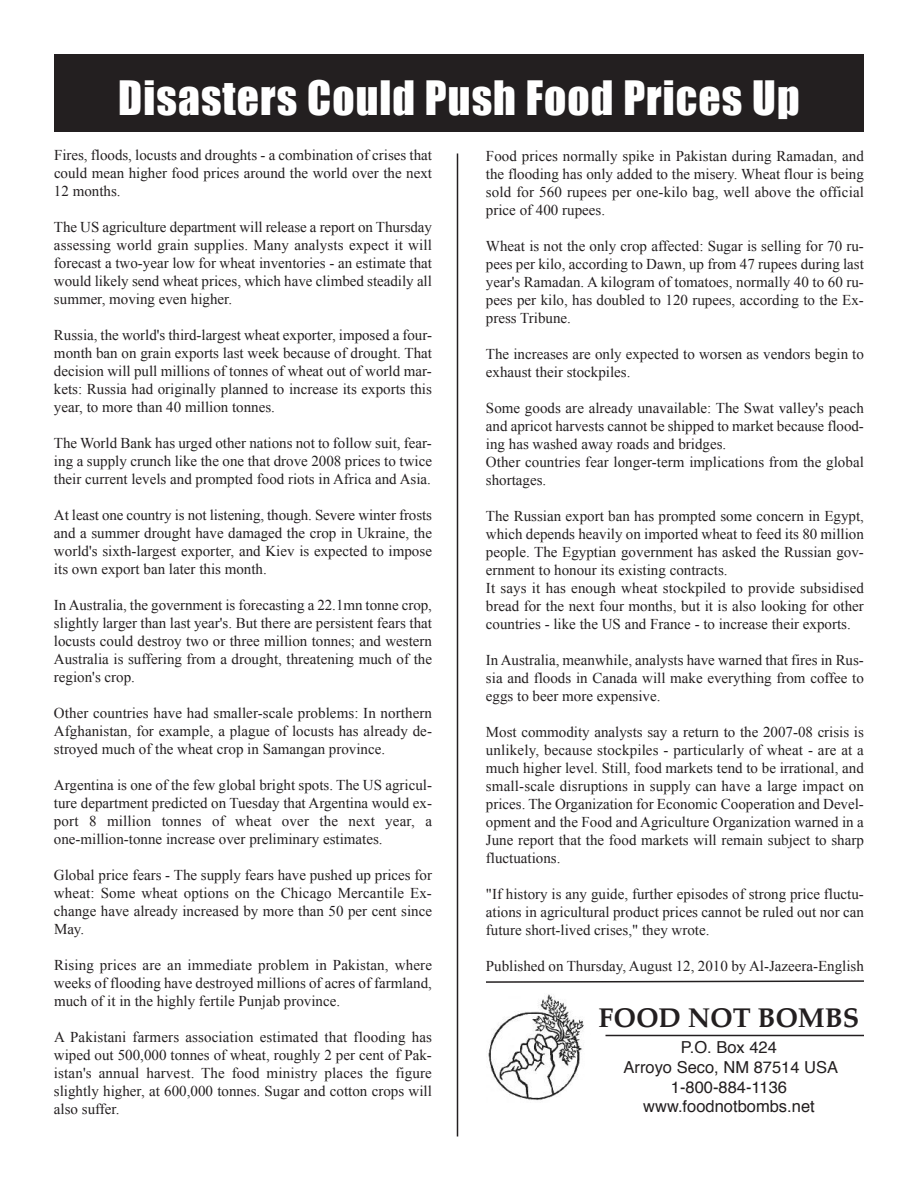
<style>
.page{position:relative;width:918px;height:1188px;background:#fff}
.page>*{position:absolute;margin:0;border:0;box-sizing:border-box;transform-origin:0 0}
.t1{font:43.5px "Impact";letter-spacing:.025em;color:#fff}
.t2{font:700 27px "Palatino";color:#231f20}
.t3{font:16.5px/19.8px "Helvetica";color:#231f20;text-align:center}
.t4{font:15px/18px "Times New Roman";color:#231f20;text-align:justify}
</style>
<div class="page">
<div style="left:54px;top:54px;width:810px;height:78px;background:#231f20"></div>
<img style="left:488px;top:994px;width:96px;height:107px">
<hr style="left:606px;top:1035px;width:258px;height:1px;background:#231f20">
<svg style="left:486px;top:980px;width:378px;height:3px"></svg>
<hr style="left:457px;top:153px;width:1px;height:984px;background:#231f20">
<h1 class="t1" style="left:118px;top:72px;width:683px">Disasters Could Push Food Prices Up</h1>
<p class="t4" style="left:54px;top:146px;width:380px">Fires, floods, locusts and droughts - a combination of crises that could mean higher food prices around the world over the next 12 months.</p>
<p class="t4" style="left:54px;top:218px;width:380px">The US agriculture department will release a report on Thursday assessing world grain supplies. Many analysts expect it will forecast a two-year low for wheat inventories - an estimate that would likely send wheat prices, which have climbed steadily all summer, moving even higher.</p>
<p class="t4" style="left:54px;top:326px;width:380px">Russia, the world's third-largest wheat exporter, imposed a four&shy;month ban on grain exports last week because of drought. That decision will pull millions of tonnes of wheat out of world mar&shy;kets: Russia had originally planned to increase its exports this year, to more than 40 million tonnes.</p>
<p class="t4" style="left:54px;top:434px;width:380px">The World Bank has urged other nations not to follow suit, fear&shy;ing a supply crunch like the one that drove 2008 prices to twice their current levels and prompted food riots in Africa and Asia.</p>
<p class="t4" style="left:54px;top:506px;width:380px">At least one country is not listening, though. Severe winter frosts and a summer drought have damaged the crop in Ukraine, the world's sixth-largest exporter, and Kiev is expected to impose its own export ban later this month.</p>
<p class="t4" style="left:54px;top:596px;width:380px">In Australia, the government is forecasting a 22.1mn tonne crop, slightly larger than last year's. But there are persistent fears that locusts could destroy two or three million tonnes; and western Australia is suffering from a drought, threatening much of the region's crop.</p>
<p class="t4" style="left:54px;top:704px;width:379px">Other countries have had smaller-scale problems: In northern Afghanistan, for example, a plague of locusts has already de&shy;stroyed much of the wheat crop in Samangan province.</p>
<p class="t4" style="left:54px;top:776px;width:380px">Argentina is one of the few global bright spots. The US agricul&shy;ture department predicted on Tuesday that Argentina would ex&shy;port 8 million tonnes of wheat over the next year, a one-million-tonne increase over preliminary estimates.</p>
<p class="t4" style="left:54px;top:866px;width:380px">Global price fears - The supply fears have pushed up prices for wheat: Some wheat options on the Chicago Mercantile Ex&shy;change have already increased by more than 50 per cent since May.</p>
<p class="t4" style="left:54px;top:956px;width:380px">Rising prices are an immediate problem in Pakistan, where weeks of flooding have destroyed millions of acres of farmland, much of it in the highly fertile Punjab province.</p>
<p class="t4" style="left:54px;top:1028px;width:380px">A Pakistani farmers association estimated that flooding has wiped out 500,000 tonnes of wheat, roughly 2 per cent of Pak&shy;istan's annual harvest. The food ministry places the figure slightly higher, at 600,000 tonnes. Sugar and cotton crops will also suffer.</p>
<p class="t4" style="left:486px;top:147px;width:380px">Food prices normally spike in Pakistan during Ramadan, and the flooding has only added to the misery. Wheat flour is being sold for 560 rupees per one-kilo bag, well above the official price of 400 rupees.</p>
<p class="t4" style="left:486px;top:237px;width:380px">Wheat is not the only crop affected: Sugar is selling for 70 ru&shy;pees per kilo, according to Dawn, up from 47 rupees during last year's Ramadan. A kilogram of tomatoes, normally 40 to 60 ru&shy;pees per kilo, has doubled to 120 rupees, according to the Ex&shy;press Tribune.</p>
<p class="t4" style="left:486px;top:345px;width:380px">The increases are only expected to worsen as vendors begin to exhaust their stockpiles.</p>
<p class="t4" style="left:486px;top:399px;width:380px;text-align:left">Some goods are already unavailable: The Swat valley's peach and apricot harvests cannot be shipped to market because flood&shy;ing has washed away roads and bridges.<br>Other countries fear longer-term implications from the global shortages.</p>
<p class="t4" style="left:486px;top:507px;width:380px;text-align:left">The Russian export ban has prompted some concern in Egypt, which depends heavily on imported wheat to feed its 80 million people. The Egyptian government has asked the Russian gov&shy;ernment to honour its existing contracts.<br>It says it has enough wheat stockpiled to provide subsidised bread for the next four months, but it is also looking for other countries - like the US and France - to increase their exports.</p>
<p class="t4" style="left:486px;top:651px;width:379px">In Australia, meanwhile, analysts have warned that fires in Rus&shy;sia and floods in Canada will make everything from coffee to eggs to beer more expensive.</p>
<p class="t4" style="left:486px;top:723px;width:380px">Most commodity analysts say a return to the 2007-08 crisis is unlikely, because stockpiles - particularly of wheat - are at a much higher level. Still, food markets tend to be irrational, and small-scale disruptions in supply can have a large impact on prices. The Organization for Economic Cooperation and Devel&shy;opment and the Food and Agriculture Organization warned in a June report that the food markets will remain subject to sharp fluctuations.</p>
<p class="t4" style="left:486px;top:885px;width:380px">"If history is any guide, further episodes of strong price fluctu&shy;ations in agricultural product prices cannot be ruled out nor can future short-lived crises," they wrote.</p>
<p class="t4" style="left:486px;top:957px;width:380px">Published on Thursday, August 12, 2010 by Al-Jazeera-English</p>
<h2 class="t2" style="left:599px;top:1005px;width:262px">FOOD NOT BOMBS</h2>
<p class="t3" style="left:624px;top:1039px;width:216px">P.O. Box 424<br>Arroyo Seco, NM 87514 USA<br>1-800-884-1136 www.foodnotbombs.net</p>
</div>
